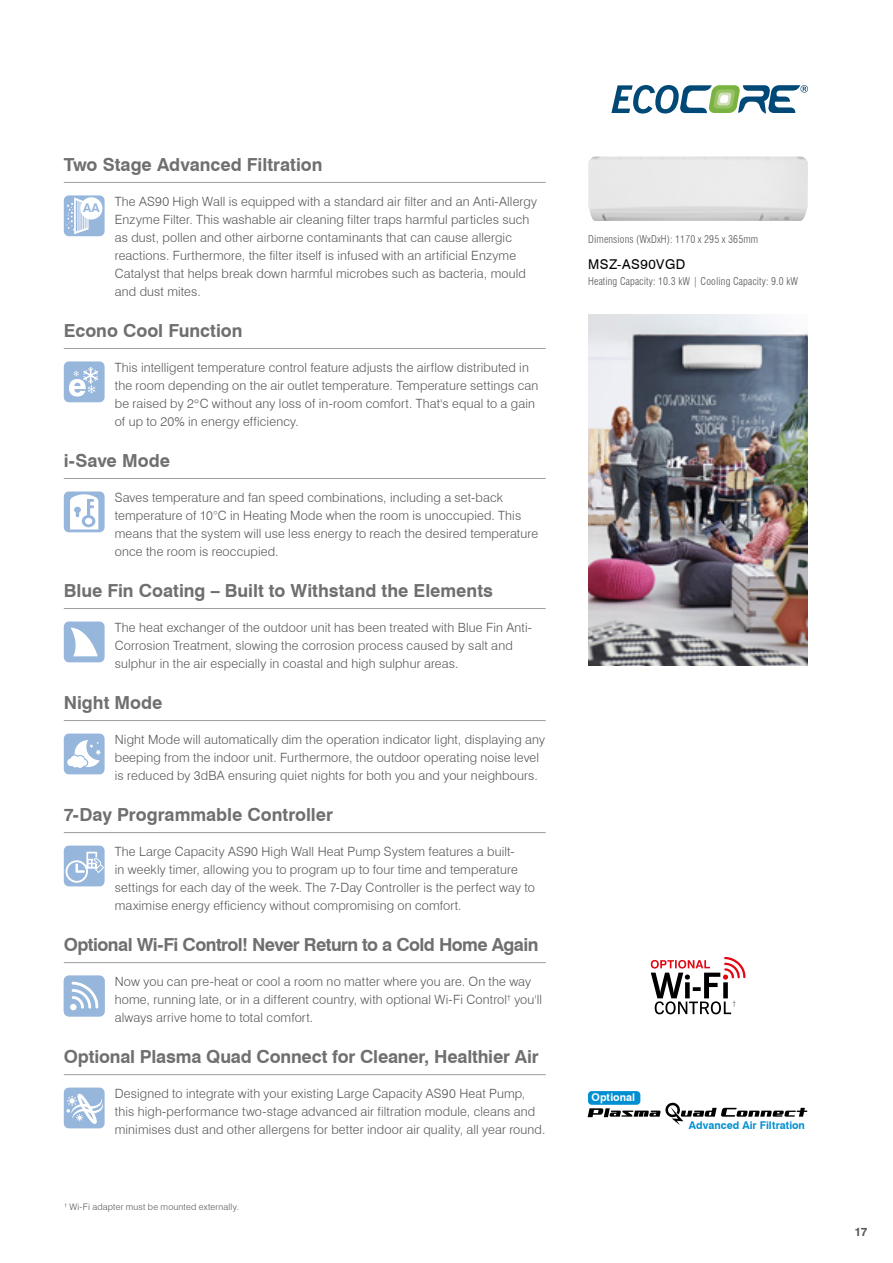
<style>
.page{position:relative;width:893px;height:1263px;background:#fff}
.page>*{position:absolute;margin:0;border:0;box-sizing:border-box;transform-origin:0 0}
.t1{font:700 18px "Swiss 721 BT";letter-spacing:-.005em;color:#706f6f}
.t2{font:700 18px "Swiss 721 BT";letter-spacing:-.03em;color:#706f6f}
.t3{font:13.5px "Swiss 721 BT";letter-spacing:.04em;color:#000}
.t4{font:300 12.75px/18px "Swiss 721 BT";letter-spacing:.01em;color:#575756}
.t5{font:700 12px "Swiss 721 BT";color:#96b6db}
.t6{font:700 12px "Swiss 721 BT";color:#575756}
.t7{font:700 10.65px "Swiss 721 BT";color:#008fd0}
.t8{font:700 10.65px "Swiss 721 BT";color:#fff}
.t9{font:300 condensed 10.5px "Swiss 721 BT";letter-spacing:.01em;color:#575756}
.t10{font:300 9px "Swiss 721 BT";letter-spacing:.025em;color:#575756}
.t11{font:300 7.5px "Swiss 721 BT";color:#575756}
.s1{font-family:"Times New Roman";font-weight:400}
</style>
<div class="page">
<svg style="left:651px;top:957px;width:94px;height:57px"></svg>
<img style="left:588px;top:156px;width:220px;height:65px">
<hr style="left:64px;top:182px;width:482px;height:1px;background:#9d9d9c">
<hr style="left:64px;top:348px;width:482px;height:1px;background:#9d9d9c">
<hr style="left:64px;top:478px;width:482px;height:1px;background:#9d9d9c">
<hr style="left:64px;top:608px;width:482px;height:1px;background:#9d9d9c">
<hr style="left:64px;top:720px;width:482px;height:1px;background:#9d9d9c">
<hr style="left:64px;top:832px;width:482px;height:1px;background:#9d9d9c">
<hr style="left:64px;top:962px;width:482px;height:1px;background:#9d9d9c">
<hr style="left:64px;top:1074px;width:482px;height:1px;background:#9d9d9c">
<div style="left:64px;top:195px;width:41px;height:41px;background:#96b6db;border-radius:5px"></div>
<svg style="left:66px;top:197px;width:23px;height:37px"></svg>
<div style="left:80px;top:197px;width:22px;height:23px;background:#fff;border-radius:50%"></div>
<div style="left:64px;top:361px;width:41px;height:41px;background:#96b6db;border-radius:5px"></div>
<svg style="left:69px;top:367px;width:29px;height:29px"></svg>
<div style="left:64px;top:491px;width:41px;height:41px;background:#96b6db;border-radius:5px"></div>
<svg style="left:70px;top:494px;width:28px;height:35px"></svg>
<div style="left:64px;top:621px;width:41px;height:41px;background:#96b6db;border-radius:5px"></div>
<svg style="left:71px;top:627px;width:27px;height:29px"></svg>
<div style="left:64px;top:733px;width:41px;height:41px;background:#96b6db;border-radius:5px"></div>
<svg style="left:67px;top:740px;width:34px;height:28px"></svg>
<div style="left:64px;top:845px;width:41px;height:41px;background:#96b6db;border-radius:5px"></div>
<svg style="left:66px;top:852px;width:38px;height:31px"></svg>
<div style="left:64px;top:975px;width:41px;height:41px;background:#96b6db;border-radius:5px"></div>
<div style="left:70px;top:1004px;width:7px;height:6px;background:#fff;border-radius:50%"></div>
<svg style="left:72px;top:982px;width:27px;height:27px"></svg>
<div style="left:64px;top:1087px;width:41px;height:41px;background:#96b6db;border-radius:5px"></div>
<svg style="left:66px;top:1093px;width:37px;height:31px"></svg>
<img style="left:588px;top:314px;width:220px;height:351px">
<svg style="left:611px;top:85px;width:197px;height:29px"></svg>
<svg style="left:588px;top:1102px;width:219px;height:23px"></svg>
<div style="left:588px;top:1091px;width:52px;height:14px;background:#008fd0;border-radius:4px"></div>
<h1 class="t1" style="left:64px;top:154px;width:260px">Two Stage Advanced Filtration</h1>
<p class="t4" style="left:115px;top:192px;width:424px">The AS90 High Wall is equipped with a standard air filter and an Anti-Allergy Enzyme Filter. This washable air cleaning filter traps harmful particles such as dust, pollen and other airborne contaminants that can cause allergic reactions. Furthermore, the filter itself is infused with an artificial Enzyme Catalyst that helps break down harmful microbes such as bacteria, mould and dust mites.</p>
<h1 class="t1" style="left:64px;top:320px;width:180px">Econo Cool Function</h1>
<p class="t4" style="left:115px;top:358px;width:425px">This intelligent temperature control feature adjusts the airflow distributed in the room depending on the air outlet temperature. Temperature settings can be raised by 2<span class="s1">°</span>C without any loss of in-room comfort. That's equal to a gain of up to 20% in energy efficiency.</p>
<h1 class="t1" style="left:64px;top:450px;width:108px">i-Save Mode</h1>
<p class="t4" style="left:115px;top:488px;width:425px">Saves temperature and fan speed combinations, including a set-back temperature of 10°C in Heating Mode when the room is unoccupied. This means that the system will use less energy to reach the desired temperature once the room is reoccupied.</p>
<h1 class="t1" style="left:64px;top:580px;width:431px">Blue Fin Coating – Built to Withstand the Elements</h1>
<p class="t4" style="left:115px;top:618px;width:419px">The heat exchanger of the outdoor unit has been treated with Blue Fin Anti-<br>Corrosion Treatment, slowing the corrosion process caused by salt and sulphur in the air especially in coastal and high sulphur areas.</p>
<h1 class="t1" style="left:64px;top:692px;width:100px">Night Mode</h1>
<p class="t4" style="left:115px;top:730px;width:432px">Night Mode will automatically dim the operation indicator light, displaying any beeping from the indoor unit. Furthermore, the outdoor operating noise level is reduced by 3dBA ensuring quiet nights for both you and your neighbours.</p>
<h1 class="t1" style="left:64px;top:804px;width:271px">7-Day Programmable Controller</h1>
<p class="t4" style="left:115px;top:842px;width:421px">The Large Capacity AS90 High Wall Heat Pump System features a built-<br>in weekly timer, allowing you to program up to four time and temperature settings for each day of the week. The 7-Day Controller is the perfect way to maximise energy efficiency without compromising on comfort.</p>
<h1 class="t2" style="left:64px;top:934px;width:476px">Optional Wi-Fi Control! Never Return to a Cold Home Again</h1>
<p class="t4" style="left:115px;top:972px;width:429px">Now you can pre-heat or cool a room no matter where you are. On the way home, running late, or in a different country, with optional Wi-Fi Control<sup>†</sup> you'll always arrive home to total comfort.</p>
<h1 class="t1" style="left:64px;top:1046px;width:476px">Optional Plasma Quad Connect for Cleaner, Healthier Air</h1>
<p class="t4" style="left:115px;top:1085px;width:432px">Designed to integrate with your existing Large Capacity AS90 Heat Pump, this high-performance two-stage advanced air filtration module, cleans and minimises dust and other allergens for better indoor air quality, all year round.</p>
<p class="t5" style="left:83px;top:201px;width:18px">AA</p>
<p class="t10" style="left:64px;top:1201px;width:176px"><sup>†</sup> Wi-Fi adapter must be mounted externally.</p>
<p class="t9" style="left:588px;top:232px;width:171px">Dimensions (WxDxH): 1170 x 295 x 365mm</p>
<p class="t3" style="left:588px;top:256px;width:99px">MSZ-AS90VGD</p>
<p class="t9" style="left:588px;top:275px;width:211px">Heating Capacity: 10.3 kW | Cooling Capacity: 9.0 kW</p>
<p class="t8" style="left:592px;top:1091px;width:45px">Optional</p>
<p class="t11" style="left:732px;top:999px;width:5px">†</p>
<p class="t7" style="left:689px;top:1118px;width:117px">Advanced Air Filtration</p>
<p class="t6" style="left:854px;top:1224px;width:15px">17</p>
</div>
